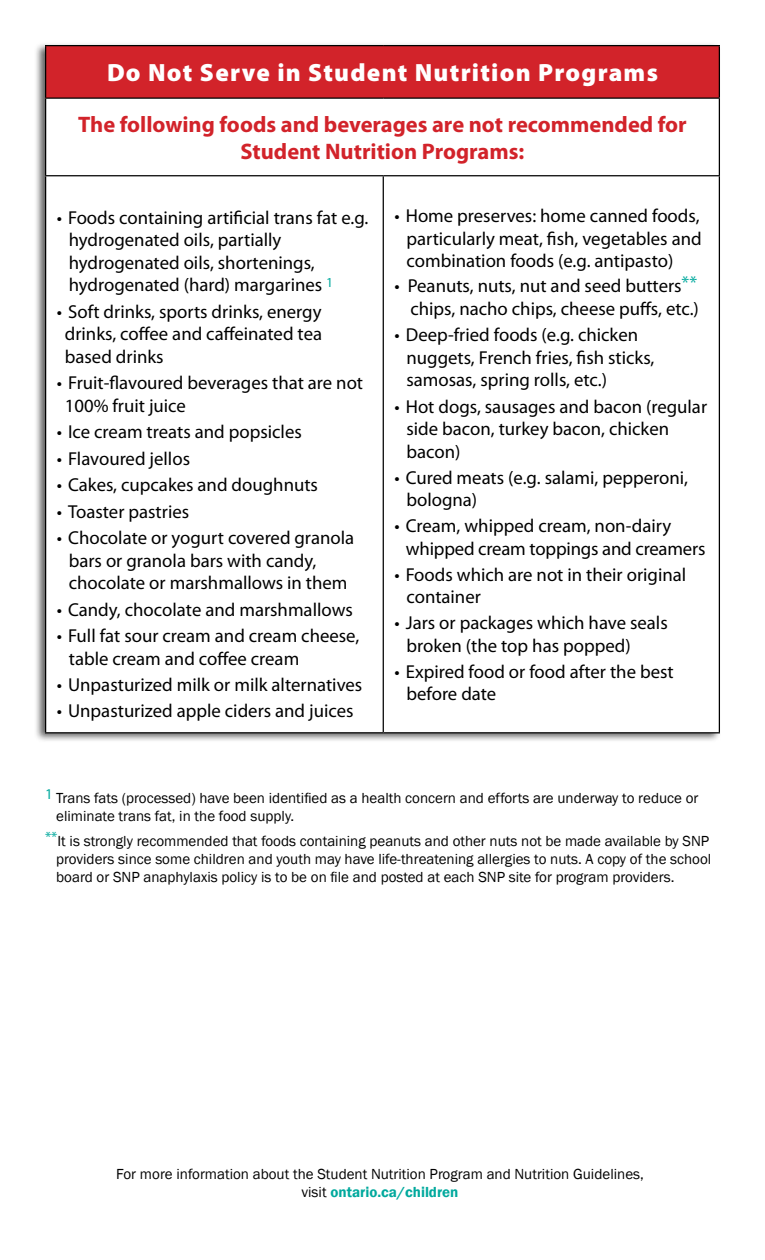
<style>
.page{position:relative;width:765px;height:1260px;background:#fff}
.page>*{position:absolute;margin:0;border:0;box-sizing:border-box;transform-origin:0 0}
.t1{font:900 25px "Myriad Pro";letter-spacing:.05em;color:#fff}
.t2{font:700 22.5px/27px "Myriad Pro";color:#d2232a;text-align:center}
.t3{font:18.75px/22.5px "Myriad Pro";color:#000}
.t4{font:15px/18px "Franklin Gothic";color:#000}
.s1{font-weight:600;color:#00a99d}
</style>
<div class="page">
<div style="left:34px;top:42px;width:688px;height:701px;background:#000;opacity:.61"></div>
<div style="left:45px;top:45px;width:675px;height:688px;background:#fff"></div>
<div style="left:46px;top:46px;width:673px;height:52px;background:#d2232a"></div>
<hr style="left:45px;top:45px;width:338px;height:1px;background:#000">
<hr style="left:45px;top:46px;width:1px;height:52px;background:#000">
<hr style="left:383px;top:45px;width:337px;height:1px;background:#000">
<hr style="left:719px;top:46px;width:1px;height:52px;background:#000">
<hr style="left:45px;top:98px;width:338px;height:1px;background:#000">
<hr style="left:45px;top:99px;width:1px;height:76px;background:#000">
<hr style="left:383px;top:98px;width:337px;height:1px;background:#000">
<hr style="left:719px;top:99px;width:1px;height:76px;background:#000">
<hr style="left:45px;top:175px;width:338px;height:1px;background:#000">
<hr style="left:45px;top:176px;width:1px;height:556px;background:#000">
<hr style="left:383px;top:175px;width:337px;height:1px;background:#000">
<hr style="left:383px;top:176px;width:1px;height:556px;background:#000">
<hr style="left:719px;top:176px;width:1px;height:556px;background:#000">
<hr style="left:45px;top:732px;width:338px;height:1px;background:#000">
<hr style="left:383px;top:732px;width:337px;height:1px;background:#000">
<h1 class="t1" style="left:107px;top:56px;width:552px">Do Not Serve in Student Nutrition Programs</h1>
<p class="t2" style="left:78px;top:110px;width:610px">The following foods and beverages are not recommended for<br>Student Nutrition Programs:</p>
<p class="t3" style="left:69px;top:206px;width:301px;text-indent:-12px">• Foods containing artificial trans fat e.g. hydrogenated oils, partially hydrogenated oils, shortenings, hydrogenated (hard) margarines <sup>1</sup></p>
<p class="t3" style="left:65px;top:300px;width:259px;text-align:justify;text-indent:-8px">• Soft drinks, sports drinks, energy drinks, coffee and caffeinated tea based drinks</p>
<p class="t3" style="left:65px;top:371px;width:300px;text-indent:-8px">• Fruit-flavoured beverages that are not<br>100% fruit juice</p>
<p class="t3" style="left:57px;top:420px;width:246px">• Ice cream treats and popsicles</p>
<p class="t3" style="left:57px;top:447px;width:135px">• Flavoured jellos</p>
<p class="t3" style="left:57px;top:473px;width:263px">• Cakes, cupcakes and doughnuts</p>
<p class="t3" style="left:57px;top:500px;width:134px">• Toaster pastries</p>
<p class="t3" style="left:69px;top:526px;width:287px;text-indent:-12px">• Chocolate or yogurt covered granola bars or granola bars with candy, chocolate or marshmallows in them</p>
<p class="t3" style="left:57px;top:598px;width:297px">• Candy, chocolate and marshmallows</p>
<p class="t3" style="left:69px;top:624px;width:292px;text-indent:-12px">• Full fat sour cream and cream cheese, table cream and coffee cream</p>
<p class="t3" style="left:57px;top:673px;width:307px">• Unpasturized milk or milk alternatives</p>
<p class="t3" style="left:57px;top:700px;width:298px">• Unpasturized apple ciders and juices</p>
<p class="t3" style="left:406px;top:205px;width:297px;text-align:justify;text-indent:-12px">• Home preserves: home canned foods, particularly meat, fish, vegetables and combination foods (e.g. antipasto)</p>
<p class="t3" style="left:395px;top:275px;width:306px;text-align:right">• Peanuts, nuts, nut and seed butters<sup>** </sup>chips, nacho chips, cheese puffs, etc.)</p>
<p class="t3" style="left:406px;top:324px;width:250px;text-indent:-12px">• Deep-fried foods (e.g. chicken nuggets, French fries, fish sticks, samosas, spring rolls, etc.)</p>
<p class="t3" style="left:406px;top:395px;width:302px;text-indent:-12px">• Hot dogs, sausages and bacon (regular side bacon, turkey bacon, chicken bacon)</p>
<p class="t3" style="left:406px;top:467px;width:283px;line-height:21.5px;text-indent:-12px">• Cured meats (e.g. salami, pepperoni, bologna)</p>
<p class="t3" style="left:406px;top:515px;width:301px;text-indent:-11px">• Cream, whipped cream, non-dairy whipped cream toppings and creamers</p>
<p class="t3" style="left:406px;top:564px;width:281px;line-height:21.5px;text-indent:-12px">• Foods which are not in their original container</p>
<p class="t3" style="left:406px;top:612px;width:263px;text-indent:-12px">• Jars or packages which have seals broken (the top has popped)</p>
<p class="t3" style="left:406px;top:661px;width:269px;line-height:21.5px;text-indent:-12px">• Expired food or food after the best before date</p>
<p class="t4" style="left:56px;top:789px;width:644px;text-indent:-11px"><sup>1</sup> Trans fats (processed) have been identified as a health concern and efforts are underway to reduce or eliminate trans fat, in the food supply.</p>
<p class="t4" style="left:56px;top:832px;width:657px;text-indent:-11px"><sup>**</sup>It is strongly recommended that foods containing peanuts and other nuts not be made available by SNP providers since some children and youth may have life-threatening allergies to nuts. A copy of the school board or SNP anaphylaxis policy is to be on file and posted at each SNP site for program providers.</p>
<p class="t4" style="left:116px;top:1166px;width:529px;text-align:center">For more information about the Student Nutrition Program and Nutrition Guidelines, visit <span class="s1">ontario.ca/children</span></p>
</div>
